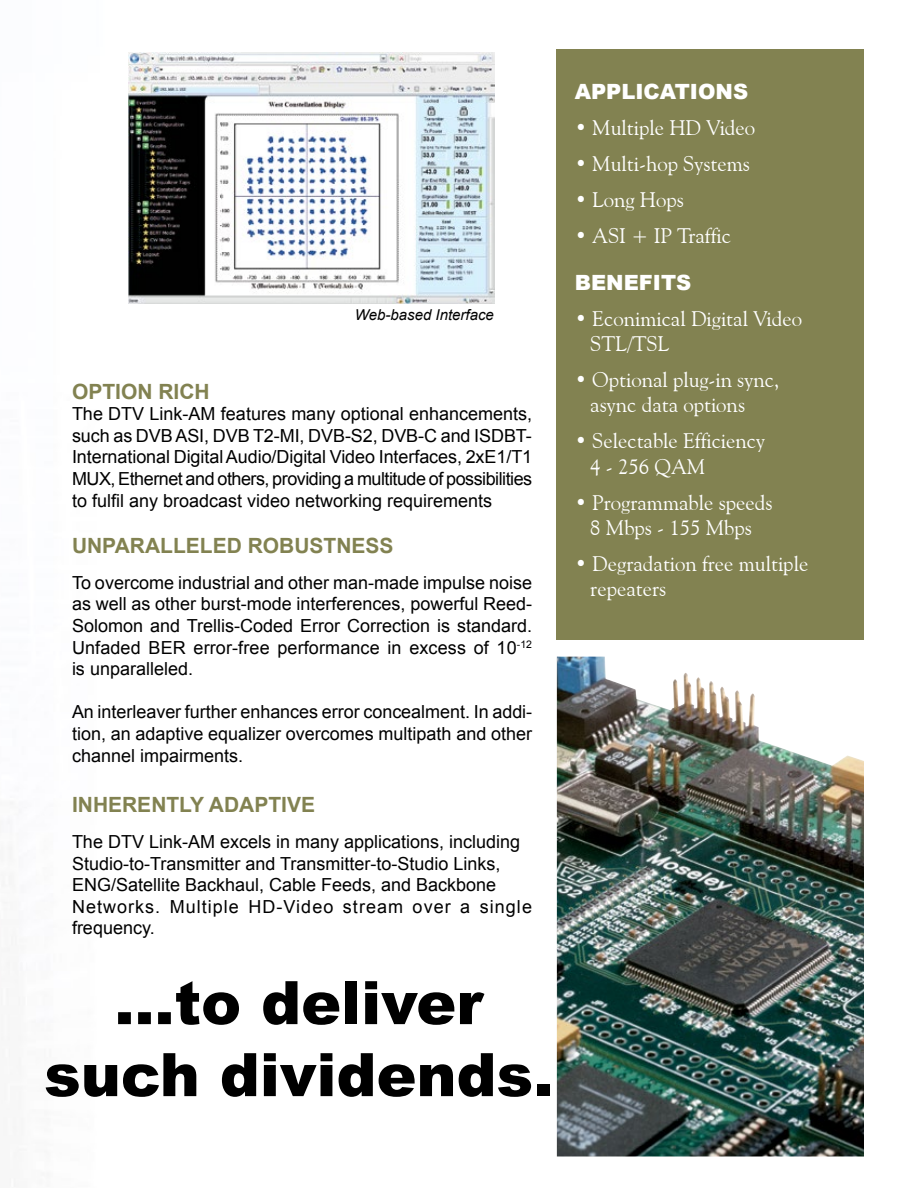
<style>
.page{position:relative;width:918px;height:1188px;background:#fff}
.page>*{position:absolute;margin:0;border:0;box-sizing:border-box;transform-origin:0 0}
.t1{font:900 60px/72px "Arial";color:#000;text-align:center}
.t2{font:21px/25.2px "Goudy Old Style BT";color:#fff}
.t3{font:700 21px "Arial";color:#828251}
.t4{font:900 21px "Arial";color:#fff}
.t5{font:18px/21.6px "Arial";color:#000;text-align:justify}
.t6{font:italic 15px "Arial";color:#000}
</style>
<div class="page">
<div style="left:557px;top:50px;width:307px;height:590px;background:#828251"></div>
<img style="left:128px;top:52px;width:366px;height:252px">
<img style="left:557px;top:657px;width:307px;height:499px">
<p class="t6" style="left:355px;top:305px;width:140px">Web-based Interface</p>
<p class="t3" style="left:72px;top:377px;width:139px">OPTION RICH</p>
<p class="t5" style="left:72px;top:403px;width:462px">The DTV Link-AM features many optional enhancements, such as DVB ASI, DVB T2-MI, DVB-S2, DVB-C and ISDBT-International Digital Audio/Digital Video Interfaces, 2xE1/T1<br>MUX, Ethernet and others, providing a multitude of possibilities to fulfil any broadcast video networking requirements</p>
<p class="t3" style="left:72px;top:531px;width:323px">UNPARALLELED ROBUSTNESS</p>
<p class="t5" style="left:72px;top:572px;width:462px">To overcome industrial and other man-made impulse noise as well as other burst-mode interferences, powerful Reed-Solomon and Trellis-Coded Error Correction is standard.<br>Unfaded BER error-free performance in excess of 10<sup>-12 </sup>is unparalleled.</p>
<p class="t5" style="left:72px;top:701px;width:462px">An interleaver further enhances error concealment. In addi&shy;tion, an adaptive equalizer overcomes multipath and other channel impairments.</p>
<p class="t3" style="left:72px;top:791px;width:245px">INHERENTLY ADAPTIVE</p>
<p class="t5" style="left:72px;top:831px;width:462px;text-align:left">The DTV Link-AM excels in many applications, including Studio-to-Transmitter and Transmitter-to-Studio Links, ENG/Satellite Backhaul, Cable Feeds, and Backbone Networks. Multiple HD-Video stream over a single frequency.</p>
<h1 class="t1" style="left:44px;top:965px;width:511px">…to deliver such dividends.</h1>
<p class="t4" style="left:575px;top:76px;width:175px">APPLICATIONS</p>
<p class="t2" style="left:575px;top:115px;width:182px">• Multiple HD Video</p>
<p class="t2" style="left:575px;top:151px;width:177px">• Multi-hop Systems</p>
<p class="t2" style="left:575px;top:187px;width:111px">• Long Hops</p>
<p class="t2" style="left:575px;top:223px;width:158px">• ASI + IP Traffic</p>
<p class="t4" style="left:575px;top:267px;width:118px">BENEFITS</p>
<p class="t2" style="left:590px;top:306px;width:213px;text-indent:-16px">• Econimical Digital Video<br>STL/TSL</p>
<p class="t2" style="left:590px;top:367px;width:190px;text-indent:-16px">• Optional plug-in sync, async data options</p>
<p class="t2" style="left:590px;top:428px;width:176px;text-indent:-16px">• Selectable Efficiency<br>4 - 256 QAM</p>
<p class="t2" style="left:575px;top:489px;width:200px;text-align:center">• Programmable speeds<br>8 Mbps - 155 Mbps</p>
<p class="t2" style="left:590px;top:550px;width:220px;text-indent:-16px">• Degradation free multiple repeaters</p>
</div>
